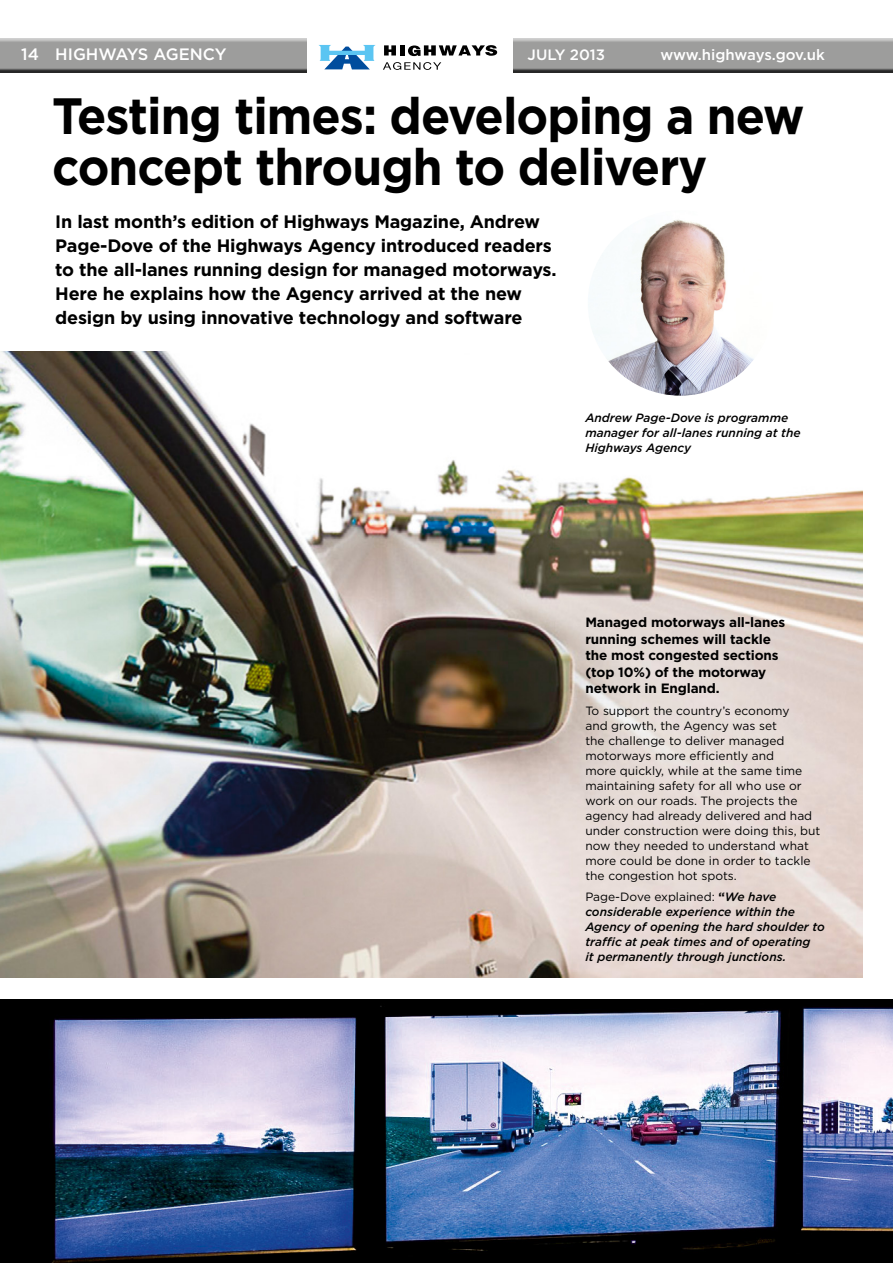
<style>
.page{position:relative;width:893px;height:1263px;background:#fff}
.page>*{position:absolute;margin:0;border:0;box-sizing:border-box;transform-origin:0 0}
.t1{font:700 51px/51px "Gotham";letter-spacing:-.02em;color:#000;scale:.94 1}
.t2{font:700 18px/24px "Gotham";letter-spacing:-.01em;color:#000}
.t3{font:500 16.5px "Gotham";color:#fff}
.t4{font:500 15px "Gotham";letter-spacing:-.005em;color:#fff}
.t5{font:700 13.5px/16.5px "Gotham";letter-spacing:-.01em;color:#000}
.t6{font:12px/15px "Gotham";color:#000}
.t7{font:italic 500 12px/15px "Gotham";color:#000}
.s1{font-weight:400;font-style:normal}
.s2{font-weight:700;font-style:normal}
</style>
<div class="page">
<img style="left:0;top:351px;width:863px;height:627px">
<div style="left:0;top:36px;width:893px;height:37px;background:#000;opacity:.75"></div>
<div style="left:307px;top:33px;width:205px;height:48px;background:#fff"></div>
<svg style="left:384px;top:45px;width:12px;height:11px"></svg>
<div style="left:400px;top:45px;width:5px;height:11px;background:#000"></div>
<svg style="left:408px;top:45px;width:89px;height:11px"></svg>
<svg style="left:383px;top:62px;width:58px;height:8px"></svg>
<svg style="left:318px;top:45px;width:58px;height:24px"></svg>
<img style="left:587px;top:209px;width:187px;height:188px;border-radius:94px">
<img style="left:4px;top:999px;width:889px;height:264px">
<h3 class="t3" style="left:21px;top:45px;width:207px">14 HIGHWAYS AGENCY</h3>
<h1 class="t1" style="left:52px;top:90px;width:802px">Testing times: developing a new concept through to delivery</h1>
<p class="t4" style="left:528px;top:45px;width:79px">JULY 2013</p>
<p class="t4" style="left:660px;top:45px;width:166px">www.highways.gov.uk</p>
<p class="t2" style="left:55px;top:210px;width:503px">In last month’s edition of Highways Magazine, Andrew Page-Dove of the Highways Agency introduced readers to the all-lanes running design for managed motorways.<br>Here he explains how the Agency arrived at the new design by using innovative technology and software</p>
<p class="t7" style="left:585px;top:410px;width:217px">Andrew Page-Dove is programme manager for all-lanes running at the<br>Highways Agency</p>
<p class="t5" style="left:585px;top:614px;width:201px">Managed motorways all-lanes running schemes will tackle the most congested sections (top 10%) of the motorway network in England.</p>
<p class="t6" style="left:585px;top:703px;width:237px">To support the country’s economy<br>and growth, the Agency was set<br>the challenge to deliver managed motorways more efficiently and<br>more quickly, while at the same time maintaining safety for all who use or work on our roads. The projects the agency had already delivered and had under construction were doing this, but now they needed to understand what more could be done in order to tackle the congestion hot spots.</p>
<p class="t7" style="left:585px;top:890px;width:241px"><span class="s1">Page-Dove explained:</span> <span class="s2">“</span>We have considerable experience within the Agency of opening the hard shoulder to traffic at peak times and of operating<br>it permanently through junctions.</p>
</div>
